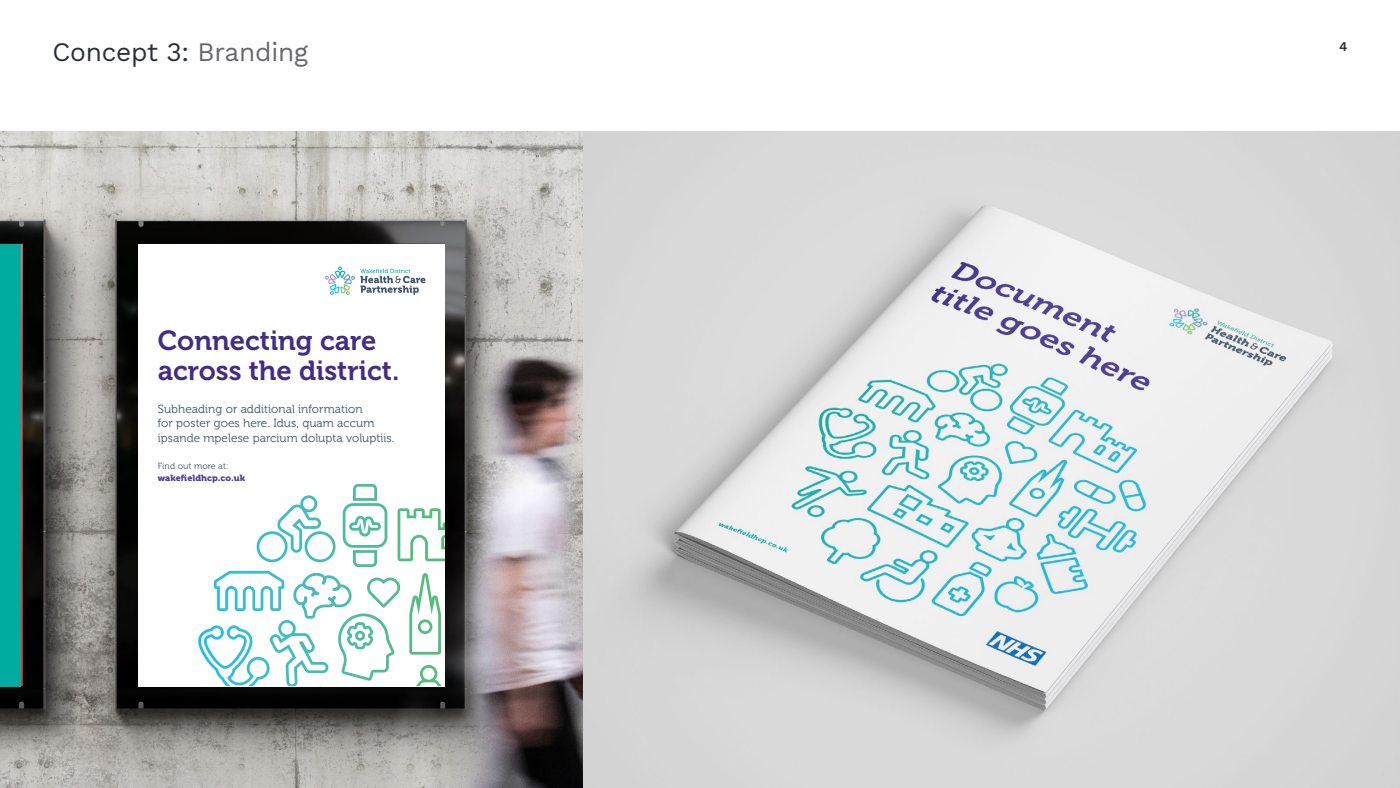
<style>
.page{position:relative;width:1400px;height:788px;background:#fff}
.page>*{position:absolute;margin:0;border:0;box-sizing:border-box;transform-origin:0 0}
.t1{font:27.47px/30.3px "Museo 700";color:#422c88}
.t2{font:26.25px "Work Sans";letter-spacing:-.01em;color:#2a2e37}
.t3{font:600 13.12px "Work Sans";color:#2a2e37}
.t4{font:11.81px/14.8px "Museo 300";letter-spacing:.005em;color:#3d5567}
.t5{font:8.92px "Museo 900";letter-spacing:.01em;color:#503c90}
.t6{font:8.92px "Museo 300";letter-spacing:.005em;color:#3d5567}
.s1{color:#69676d}
</style>
<div class="page">
<img style="left:0;top:131px;width:1400px;height:657px">
<div style="left:139px;top:244px;width:306px;height:442px;background:#fff"></div>
<svg style="left:277px;top:484px;width:168px;height:77px"></svg>
<svg style="left:325px;top:266px;width:101px;height:29px"></svg>
<div style="left:0;top:244px;width:21px;height:442px;background:#00aca0"></div>
<h2 class="t2" style="left:52px;top:32px;width:257px">Concept 3: <span class="s1">Branding</span></h2>
<h1 class="t1" style="left:158px;top:326px;width:243px">Connecting care across the district.</h1>
<p class="t4" style="left:158px;top:401px;width:238px">Subheading or additional information<br>for poster goes here. Idus, quam accum ipsande mpelese parcium dolupta voluptiis.</p>
<p class="t6" style="left:158px;top:461px;width:72px">Find out more at:</p>
<p class="t5" style="left:158px;top:472px;width:89px">wakefieldhcp.co.uk</p>
<p class="t3" style="left:1339px;top:36px;width:10px">4</p>
</div>
